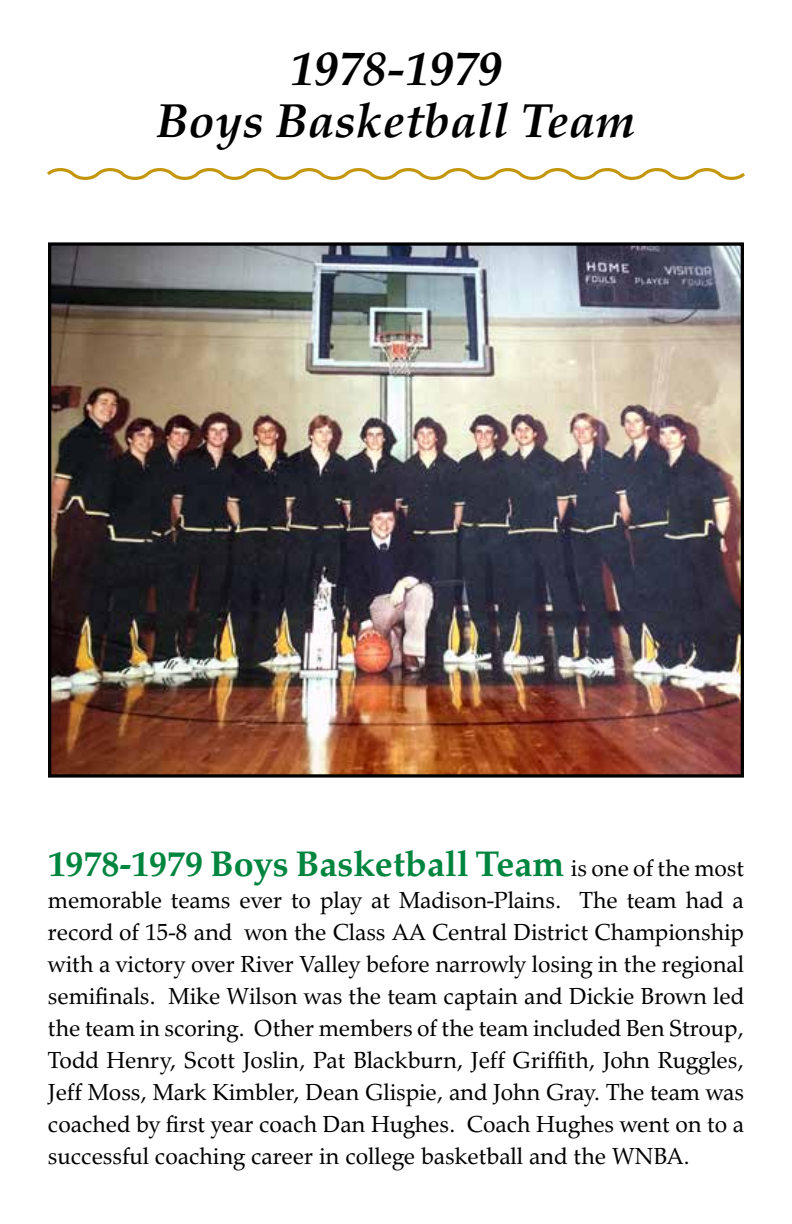
<style>
.page{position:relative;width:792px;height:1224px;background:#fff}
.page>*{position:absolute;margin:0;border:0;box-sizing:border-box;transform-origin:0 0}
.t1{font:italic 700 48px/52px "URW Palladio L";color:#000;text-align:center}
.t2{font:700 36px "URW Palladio L";color:#00853f}
.t3{font:24px/32px "URW Palladio T";color:#000;text-align:justify}
.s1{font-family:"URW Palladio T";font-weight:400;font-size:24px;color:#000}
</style>
<div class="page">
<img style="left:52px;top:246px;width:688px;height:528px">
<div style="left:48px;top:242px;width:696px;height:536px;border:3px solid #000"></div>
<svg style="left:47px;top:168px;width:698px;height:12px"></svg>
<h1 class="t1" style="left:157px;top:43px;width:480px">1978-1979<br>Boys Basketball Team</h1>
<h2 class="t2" style="left:48px;top:842px;width:697px">1978-1979 Boys Basketball Team <span class="s1">is one of the most</span></h2>
<p class="t3" style="left:48px;top:884px;width:698px">memorable teams ever to play at Madison-Plains. The team had a record of 15-8 and won the Class AA Central District Championship with a victory over River Valley before narrowly losing in the regional semifinals. Mike Wilson was the team captain and Dickie Brown led the team in scoring. Other members of the team included Ben Stroup, Todd Henry, Scott Joslin, Pat Blackburn, Jeff Griffith, John Ruggles, Jeff Moss, Mark Kimbler, Dean Glispie, and John Gray. The team was coached by first year coach Dan Hughes. Coach Hughes went on to a successful coaching career in college basketball and the WNBA.</p>
</div>
